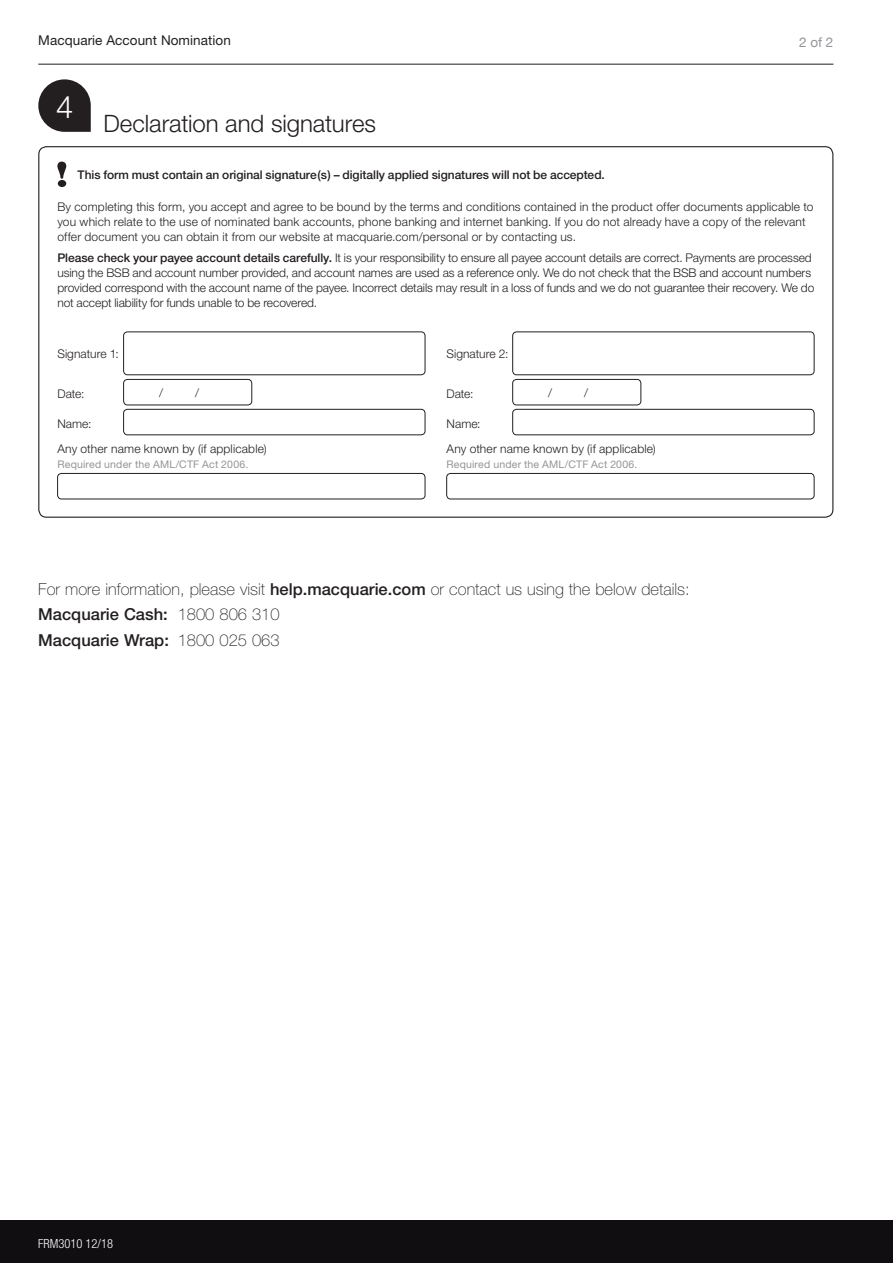
<style>
.page{position:relative;width:893px;height:1263px;background:#fff}
.page>*{position:absolute;margin:0;border:0;box-sizing:border-box;transform-origin:0 0}
.t1{font:300 30.9px "Helvetica Neue";color:#fff}
.t2{font:300 24px "Helvetica Neue";letter-spacing:-.005em;color:#231f20}
.t3{font:100 16.5px/25.2px "Helvetica Neue";color:#231f20}
.t4{font:13.5px "Helvetica Neue";letter-spacing:.005em;color:#231f20}
.t5{font:13.5px "Helvetica Neue";color:#939598}
.t6{font:300 condensed 12.6px "Helvetica Neue";color:#fff}
.t7{font:300 12px/15px "Helvetica Neue";color:#231f20}
.t8{font:500 12px "Helvetica Neue";letter-spacing:-.005em;color:#231f20}
.t9{font:10.5px "Helvetica Neue";letter-spacing:.015em;color:#939598}
.s1{font-weight:500}
</style>
<div class="page">
<hr style="left:38px;top:64px;width:795px;height:1px;background:#231f20">
<svg style="left:57px;top:162px;width:9px;height:25px"></svg>
<div style="left:123px;top:332px;width:302px;height:43px;border:1px solid #231f20;border-radius:4px"></div>
<div style="left:123px;top:379px;width:129px;height:26px;border:1px solid #231f20;border-radius:4px"></div>
<div style="left:123px;top:409px;width:302px;height:26px;border:1px solid #231f20;border-radius:4px"></div>
<div style="left:57px;top:473px;width:368px;height:26px;border:1px solid #231f20;border-radius:4px"></div>
<div style="left:512px;top:332px;width:302px;height:43px;border:1px solid #231f20;border-radius:4px"></div>
<div style="left:512px;top:379px;width:129px;height:26px;border:1px solid #231f20;border-radius:4px"></div>
<div style="left:512px;top:409px;width:302px;height:26px;border:1px solid #231f20;border-radius:4px"></div>
<div style="left:446px;top:473px;width:368px;height:26px;border:1px solid #231f20;border-radius:4px"></div>
<svg style="left:38px;top:79px;width:53px;height:53px"></svg>
<div style="left:0;top:1220px;width:893px;height:43px;background:#110e11"></div>
<p class="t4" style="left:38px;top:32px;width:194px">Macquarie Account Nomination</p>
<p class="t5" style="left:799px;top:32px;width:36px">2 of 2</p>
<h1 class="t1" style="left:56px;top:88px;width:19px">4</h1>
<h2 class="t2" style="left:104px;top:109px;width:274px">Declaration and signatures</h2>
<p class="t8" style="left:78px;top:168px;width:529px">This form must contain an original signature(s) – digitally applied signatures will not be accepted.</p>
<p class="t7" style="left:57px;top:198px;width:758px">By completing this form, you accept and agree to be bound by the terms and conditions contained in the product offer documents applicable to you which relate to the use of nominated bank accounts, phone banking and internet banking. If you do not already have a copy of the relevant offer document you can obtain it from our website at macquarie.com/personal or by contacting us.</p>
<p class="t7" style="left:57px;top:250px;width:758px"><span class="s1">Please check your payee account details carefully.</span> It is your responsibility to ensure all payee account details are correct. Payments are processed using the BSB and account number provided, and account names are used as a reference only. We do not check that the BSB and account numbers provided correspond with the account name of the payee. Incorrect details may result in a loss of funds and we do not guarantee their recovery. We do not accept liability for funds unable to be recovered.</p>
<p class="t7" style="left:57px;top:346px;width:63px">Signature 1:</p>
<p class="t7" style="left:57px;top:386px;width:29px">Date:</p>
<p class="t7" style="left:159px;top:385px;width:5px">/</p>
<p class="t7" style="left:195px;top:385px;width:5px">/</p>
<p class="t7" style="left:57px;top:410px;width:211px;line-height:25.7px">Name:<br>Any other name known by (if applicable)</p>
<p class="t9" style="left:57px;top:458px;width:193px">Required under the AML/CTF Act 2006.</p>
<p class="t7" style="left:446px;top:346px;width:63px">Signature 2:</p>
<p class="t7" style="left:446px;top:386px;width:29px">Date:</p>
<p class="t7" style="left:548px;top:385px;width:5px">/</p>
<p class="t7" style="left:584px;top:385px;width:5px">/</p>
<p class="t7" style="left:446px;top:410px;width:211px;line-height:25.7px">Name:<br>Any other name known by (if applicable)</p>
<p class="t9" style="left:446px;top:458px;width:193px">Required under the AML/CTF Act 2006.</p>
<h3 class="t3" style="left:38px;top:576px;width:653px">For more information, please visit <span class="s1">help.macquarie.com</span> or contact us using the below details:<br><span class="s1">Macquarie Cash:</span> 1800 806 310<br><span class="s1">Macquarie Wrap:</span> 1800 025 063</h3>
<p class="t6" style="left:38px;top:1236px;width:76px">FRM3010 12/18</p>
</div>
